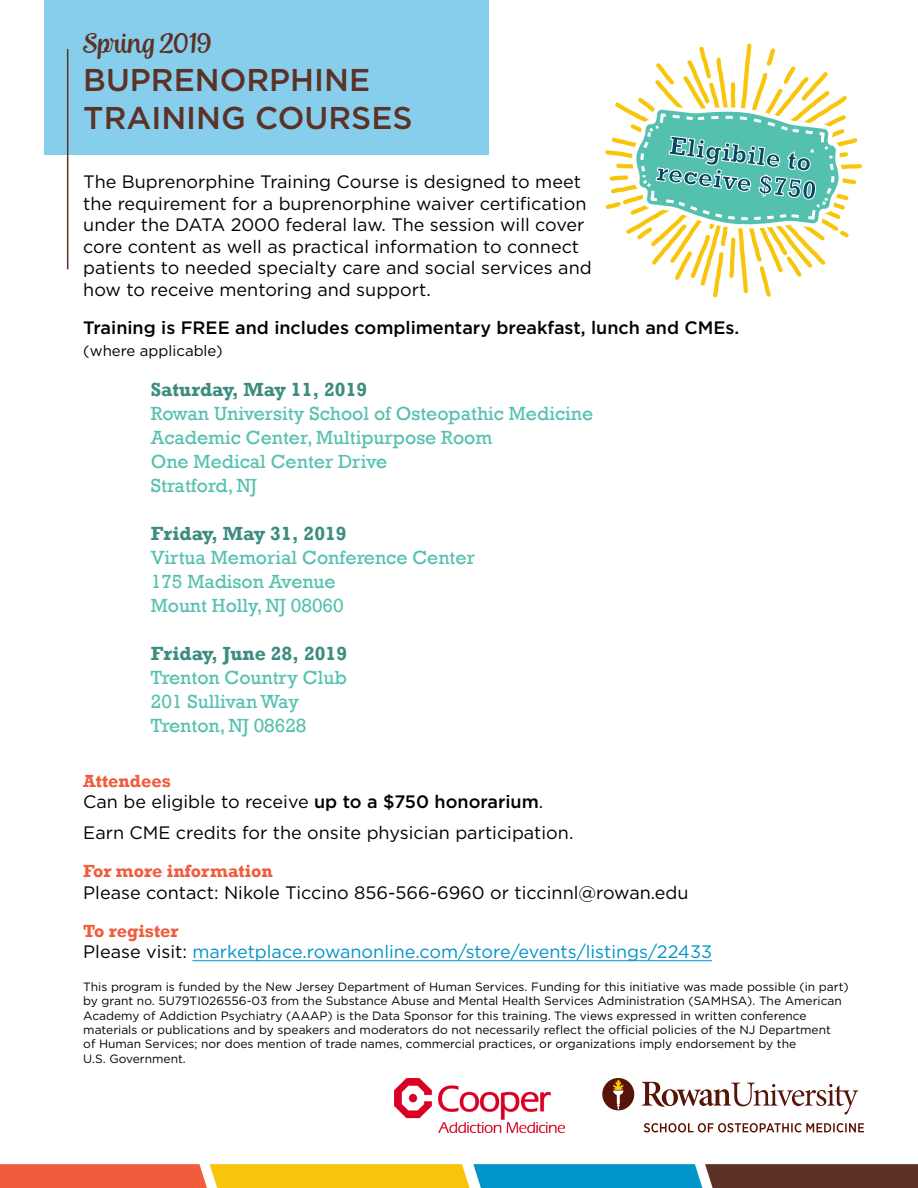
<style>
.page{position:relative;width:918px;height:1188px;background:#fff}
.page>*{position:absolute;margin:0;border:0;box-sizing:border-box;transform-origin:0 0}
.t1{font:500 31.5px "Gotham";color:#5c3226}
.t2{font:28.5px "Andalusia";color:#5c3226}
.t3{font:19.5px "Rockwell";color:#54c1af}
.t4{font:700 19.5px "Rockwell";color:#3d8c80}
.t5{font:18px "Gotham";color:#000}
.t6{font:18px "Gotham";color:#0094c8}
.t7{font:500 18px "Gotham";color:#000}
.t8{font:700 18px "Rockwell";color:#f15c3c}
.t9{font:15px "Gotham";color:#000}
.t10{font:12px/14.4px "Gotham";color:#000}
.s1{font-weight:500}
.s2{color:#000}
</style>
<div class="page">
<hr style="left:192px;top:960px;width:520px;height:1px;background:#0094c8">
<svg style="left:0;top:1164px;width:918px;height:24px;background:#988353"></svg>
<img style="left:395px;top:1078px;width:170px;height:54px">
<svg style="left:644px;top:1123px;width:220px;height:9px"></svg>
<svg style="left:642px;top:1082px;width:216px;height:33px"></svg>
<div style="left:602px;top:1078px;width:32px;height:32px;background:#581409;border-radius:50%"></div>
<svg style="left:613px;top:1079px;width:11px;height:30px"></svg>
<div style="left:44px;top:0;width:445px;height:154px;background:#87ceed"></div>
<hr style="left:67px;top:49px;width:1px;height:220px;background:#5c3226">
<svg style="left:605px;top:43px;width:257px;height:255px"></svg>
<svg style="left:632px;top:64px;width:211px;height:205px"></svg>
<p class="t2" style="left:83px;top:26px;width:130px">Spring 2019</p>
<p class="t1" style="left:83px;top:59px;width:288px">BUPRENORPHINE</p>
<p class="t1" style="left:83px;top:97px;width:331px">TRAINING COURSES</p>
<p class="t5" style="left:83px;top:172px;width:499px">The Buprenorphine Training Course is designed to meet</p>
<p class="t5" style="left:83px;top:193px;width:505px">the requirement for a buprenorphine waiver certification</p>
<p class="t5" style="left:83px;top:215px;width:503px">under the DATA 2000 federal law. The session will cover</p>
<p class="t5" style="left:83px;top:236px;width:497px">core content as well as practical information to connect</p>
<p class="t5" style="left:83px;top:258px;width:510px">patients to needed specialty care and social services and</p>
<p class="t5" style="left:83px;top:280px;width:349px">how to receive mentoring and support.</p>
<p class="t7" style="left:83px;top:316px;width:658px">Training is FREE and includes complimentary breakfast, lunch and CMEs.</p>
<p class="t9" style="left:83px;top:342px;width:141px">(where applicable)</p>
<p class="t4" style="left:151px;top:378px;width:218px">Saturday, May 11, 2019</p>
<p class="t3" style="left:151px;top:402px;width:444px">Rowan University School of Osteopathic Medicine</p>
<p class="t3" style="left:151px;top:426px;width:343px">Academic Center, Multipurpose Room</p>
<p class="t3" style="left:151px;top:450px;width:238px">One Medical Center Drive</p>
<p class="t3" style="left:151px;top:474px;width:108px">Stratford, NJ</p>
<p class="t4" style="left:151px;top:522px;width:197px">Friday, May 31, 2019</p>
<p class="t3" style="left:151px;top:546px;width:326px">Virtua Memorial Conference Center</p>
<p class="t3" style="left:151px;top:570px;width:186px">175 Madison Avenue</p>
<p class="t3" style="left:151px;top:594px;width:195px">Mount Holly, NJ 08060</p>
<p class="t4" style="left:151px;top:642px;width:198px">Friday, June 28, 2019</p>
<p class="t3" style="left:151px;top:666px;width:198px">Trenton Country Club</p>
<p class="t3" style="left:151px;top:690px;width:150px">201 Sullivan Way</p>
<p class="t3" style="left:151px;top:714px;width:157px">Trenton, NJ 08628</p>
<p class="t8" style="left:83px;top:770px;width:89px">Attendees</p>
<p class="t5" style="left:83px;top:792px;width:462px">Can be eligible to receive <span class="s1">up to a $750 honorarium</span>.</p>
<p class="t5" style="left:83px;top:823px;width:492px">Earn CME credits for the onsite physician participation.</p>
<p class="t8" style="left:83px;top:860px;width:191px">For more information</p>
<p class="t5" style="left:83px;top:882px;width:607px">Please contact: Nikole Ticcino 856-566-6960 or ticcinnl@rowan.edu</p>
<p class="t8" style="left:83px;top:920px;width:97px">To register</p>
<p class="t6" style="left:83px;top:942px;width:630px"><span class="s2">Please visit:</span> marketplace.rowanonline.com/store/events/listings/22433</p>
<p class="t10" style="left:83px;top:979px;width:767px">This program is funded by the New Jersey Department of Human Services. Funding for this initiative was made possible (in part)</p>
<p class="t10" style="left:83px;top:993px;width:760px">by grant no. 5U79TI026556-03 from the Substance Abuse and Mental Health Services Administration (SAMHSA). The American<br>Academy of Addiction Psychiatry (AAAP) is the Data Sponsor for this training. The views expressed in written conference</p>
<p class="t10" style="left:83px;top:1022px;width:749px">materials or publications and by speakers and moderators do not necessarily reflect the official policies of the NJ Department</p>
<p class="t10" style="left:83px;top:1037px;width:714px">of Human Services; nor does mention of trade names, commercial practices, or organizations imply endorsement by the</p>
<p class="t10" style="left:83px;top:1051px;width:104px">U.S. Government.</p>
</div>
